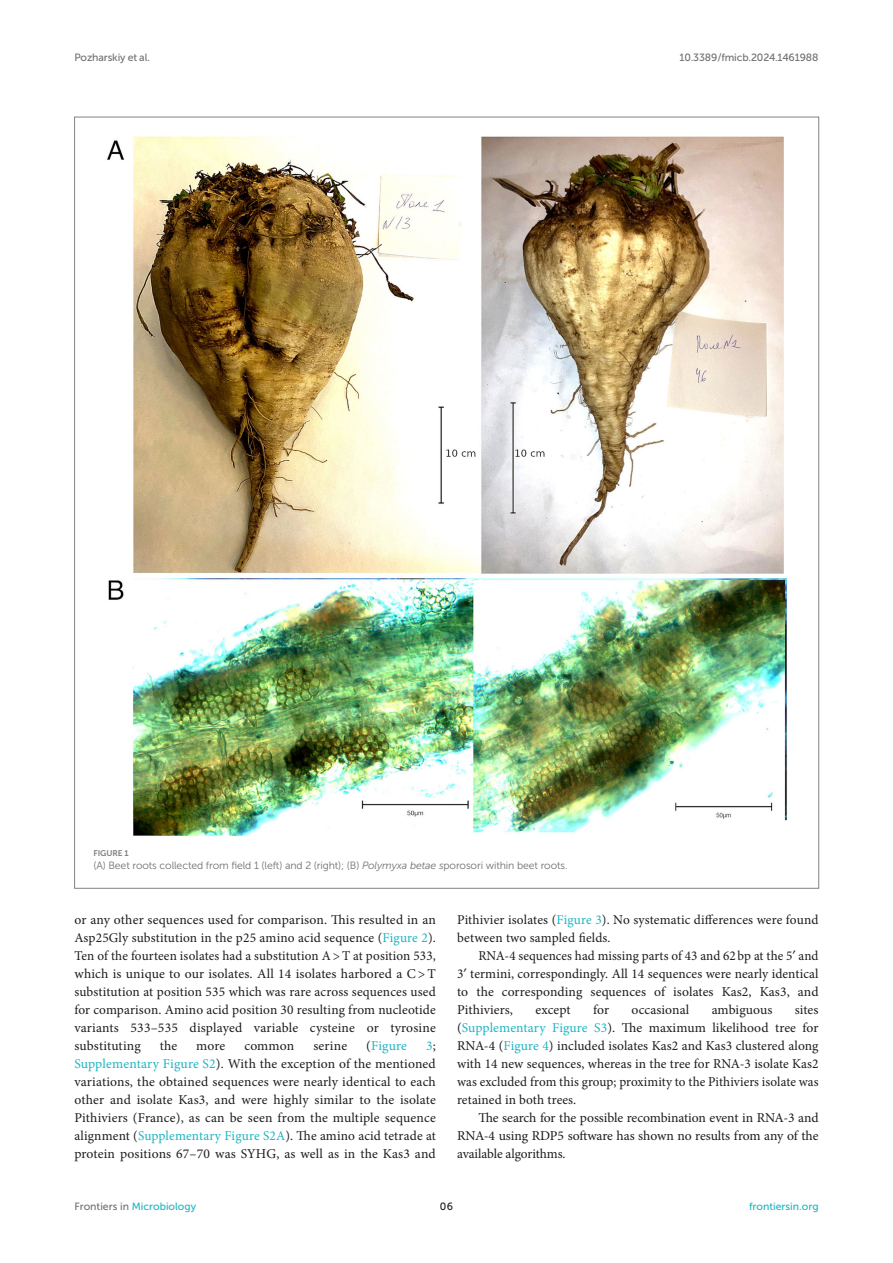
<style>
.page{position:relative;width:893px;height:1263px;background:#fff}
.page>*{position:absolute;margin:0;border:0;box-sizing:border-box;transform-origin:0 0}
.TEXT{font:13.5px/18px "Minion Pro";letter-spacing:.005em;color:#1b1c1b;text-align:justify}
.TEXT-2{font:13.5px "Minion Pro";letter-spacing:.015em;color:#1db5c3}
.FIG_LEG{font:10.5px "Museo Sans 300";letter-spacing:-.01em;color:#706f70}
.t1{font:10.5px "Museo Sans 500";letter-spacing:-.015em;color:#706f70}
.t2{font:10.5px "Museo Sans 500";color:#1db5c3}
.t3{font:10.5px "Museo Sans 500";color:#1b1c1b}
.FIG_HD{font:8.25px "Museo Sans 700";letter-spacing:-.01em;color:#7e7f7f}
.s1{font-style:italic}
.s2{color:#1db5c3}
.s3{color:#1b1c1b}
.s4{font-family:"Gentium Plus"}
.s5{color:#706f70}
</style>
<div class="page">
<img style="left:107px;top:136px;width:681px;height:700px">
<p class="t1" style="left:74px;top:51px;width:77px">Pozharskiy et al.</p>
<p class="t1" style="left:679px;top:51px;width:141px">10.3389/fmicb.2024.1461988</p>
<p class="FIG_HD" style="left:94px;top:848px;width:37px">FIGURE 1</p>
<p class="FIG_LEG" style="left:94px;top:860px;width:476px">(A) Beet roots collected from field 1 (left) and 2 (right); (B) <span class="s1">Polymyxa betae s</span>porosori within beet roots.</p>
<p class="TEXT" style="left:74px;top:911px;width:363px">or any other sequences used for comparison. This resulted in an Asp25Gly substitution in the p25 amino acid sequence (<span class="s2">Figure 2</span>).<br>Ten of the fourteen isolates had a substitution A&gt;T at position 533, which is unique to our isolates. All 14 isolates harbored a C&gt;T substitution at position 535 which was rare across sequences used for comparison. Amino acid position 30 resulting from nucleotide variants 533–535 displayed variable cysteine or tyrosine substituting</p>
<p class="TEXT" style="left:160px;top:1037px;width:19px">the</p>
<p class="TEXT" style="left:196px;top:1037px;width:31px">more</p>
<p class="TEXT" style="left:244px;top:1037px;width:51px">common</p>
<p class="TEXT" style="left:313px;top:1037px;width:35px">serine</p>
<p class="TEXT-2" style="left:366px;top:1037px;width:42px"><span class="s3">(</span>Figure</p>
<p class="TEXT" style="left:74px;top:1037px;width:363px;text-indent:352px"><span class="s2">3</span>; <span class="s2">Supplementary Figure S2</span>). With the exception of the mentioned variations, the obtained sequences were nearly identical to each other and isolate Kas3, and were highly similar to the isolate Pithiviers (France), as can be seen from the multiple sequence alignment (<span class="s2">Supplementary Figure S2A</span>). The amino acid tetrade at protein positions 67–70 was SYHG, as well as in the Kas3 and</p>
<p class="TEXT" style="left:457px;top:911px;width:363px">Pithivier isolates (<span class="s2">Figure 3</span>). No systematic differences were found between two sampled fields.</p>
<p class="TEXT" style="left:457px;top:947px;width:363px;text-indent:21px">RNA-4 sequences had missing parts of 43 and 62 bp at the 5<span class="s4">′</span> and 3<span class="s4">′</span> termini, correspondingly. All 14 sequences were nearly identical to the corresponding sequences of isolates Kas2, Kas3, and Pithiviers,</p>
<p class="TEXT" style="left:535px;top:1001px;width:37px">except</p>
<p class="TEXT" style="left:593px;top:1001px;width:17px">for</p>
<p class="TEXT" style="left:631px;top:1001px;width:59px">occasional</p>
<p class="TEXT" style="left:712px;top:1001px;width:62px">ambiguous</p>
<p class="TEXT" style="left:457px;top:1001px;width:363px;text-indent:338px">sites (<span class="s2">Supplementary Figure S3</span>). The maximum likelihood tree for RNA-4 (<span class="s2">Figure 4</span>) included isolates Kas2 and Kas3 clustered along with 14 new sequences, whereas in the tree for RNA-3 isolate Kas2 was excluded from this group; proximity to the Pithiviers isolate was retained in both trees.</p>
<p class="TEXT" style="left:457px;top:1109px;width:363px;text-indent:21px">The search for the possible recombination event in RNA-3 and RNA-4 using RDP5 software has shown no results from any of the available algorithms.</p>
<p class="t2" style="left:74px;top:1200px;width:123px"><span class="s5">Frontiers in</span> Microbiology</p>
<p class="t3" style="left:440px;top:1200px;width:15px">06</p>
<p class="t2" style="left:749px;top:1200px;width:71px">frontiersin.org</p>
</div>
